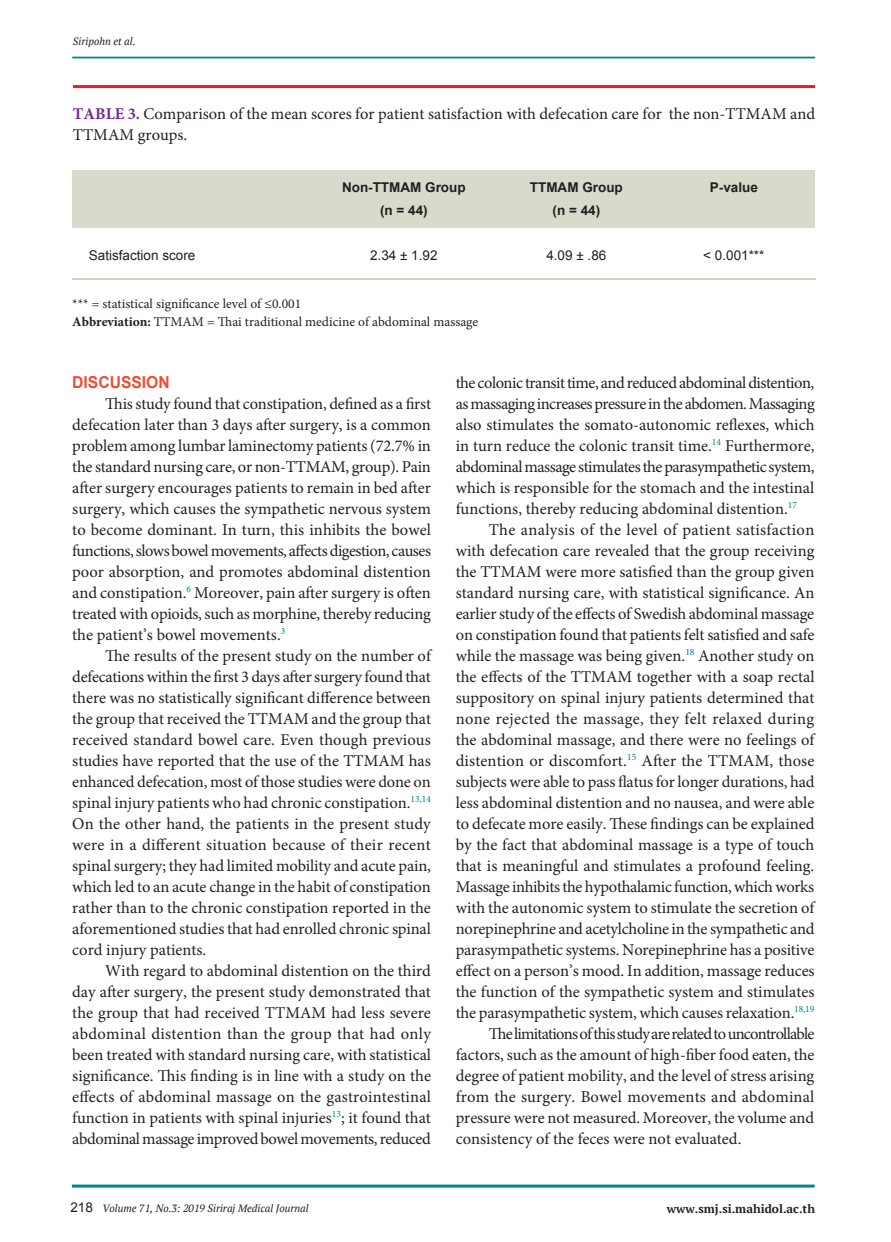
<style>
.page{position:relative;width:891px;height:1242px;background:#fff}
.page>*{position:absolute;margin:0;border:0;box-sizing:border-box;transform-origin:0 0}
.t1{font:16.5px/21px "Minion Pro";color:#231f20;text-align:justify}
.t2{font:700 16.5px "Arial";color:#ef4d35;scale:.95 1}
.t3{font:13.5px "Minion Pro";color:#231f20}
.t4{font:700 13.5px "Arial";color:#231f20}
.t5{font:13.5px "Arial";color:#231f20}
.t6{font:700 12px "PT Serif";color:#231f20}
.t7{font:italic 10.5px "PT Serif";color:#231f20}
.s1{font-weight:700;color:#722b91}
.s2{font-weight:700}
.s3{font-family:"Arial";font-style:normal;font-size:13.5px}
</style>
<div class="page">
<hr style="left:72px;top:57px;width:743px;height:1px;background:#008689">
<hr style="left:72px;top:1185px;width:743px;height:3px;background:#008689">
<div style="left:73px;top:170px;width:742px;height:57px;background:#d7dbcb"></div>
<hr style="left:72px;top:278px;width:743px;height:2px;background:#d0d5c4">
<hr style="left:73px;top:85px;width:742px;height:3px;background:#ee1d23">
<p class="t7" style="left:73px;top:35px;width:64px">Siripohn et al.</p>
<p class="t1" style="left:73px;top:103px;width:744px"><span class="s1">TABLE 3.</span> Comparison of the mean scores for patient satisfaction with defecation care for the non-TTMAM and<br>TTMAM groups.</p>
<p class="t4" style="left:342px;top:178px;width:125px">Non-TTMAM Group</p>
<p class="t4" style="left:530px;top:178px;width:94px">TTMAM Group</p>
<p class="t4" style="left:710px;top:178px;width:50px">P-value</p>
<p class="t4" style="left:380px;top:201px;width:49px">(n = 44)</p>
<p class="t4" style="left:553px;top:201px;width:49px">(n = 44)</p>
<p class="t5" style="left:89px;top:246px;width:108px">Satisfaction score</p>
<p class="t5" style="left:370px;top:246px;width:69px">2.34 ± 1.92</p>
<p class="t5" style="left:546px;top:246px;width:61px">4.09 ± .86</p>
<p class="t5" style="left:703px;top:246px;width:63px">&lt; 0.001***</p>
<p class="t3" style="left:72px;top:294px;width:230px">*** = statistical significance level of ≤0.001</p>
<p class="t3" style="left:72px;top:312px;width:408px"><span class="s2">Abbreviation:</span> TTMAM = Thai traditional medicine of abdominal massage</p>
<p class="t2" style="left:72px;top:371px;width:104px">DISCUSSION</p>
<p class="t1" style="left:72px;top:393px;width:360px;text-indent:33px">This study found that constipation, defined as a first defecation later than 3 days after surgery, is a common problem among lumbar laminectomy patients (72.7% in the standard nursing care, or non-TTMAM, group). Pain after surgery encourages patients to remain in bed after surgery, which causes the sympathetic nervous system to become dominant. In turn, this inhibits the bowel functions, slows bowel movements, affects digestion, causes poor absorption, and promotes abdominal distention and constipation.<sup>6</sup> Moreover, pain after surgery is often treated with opioids, such as morphine, thereby reducing the patient’s bowel movements.<sup>3</sup></p>
<p class="t1" style="left:72px;top:645px;width:360px;text-indent:33px">The results of the present study on the number of defecations within the first 3 days after surgery found that there was no statistically significant difference between the group that received the TTMAM and the group that received standard bowel care. Even though previous studies have reported that the use of the TTMAM has enhanced defecation, most of those studies were done on spinal injury patients who had chronic constipation.<sup>13,14<br></sup>On the other hand, the patients in the present study were in a different situation because of their recent spinal surgery; they had limited mobility and acute pain, which led to an acute change in the habit of constipation rather than to the chronic constipation reported in the aforementioned studies that had enrolled chronic spinal cord injury patients.</p>
<p class="t1" style="left:72px;top:960px;width:360px;text-indent:33px">With regard to abdominal distention on the third day after surgery, the present study demonstrated that the group that had received TTMAM had less severe abdominal distention than the group that had only been treated with standard nursing care, with statistical significance. This finding is in line with a study on the effects of abdominal massage on the gastrointestinal function in patients with spinal injuries<sup>13</sup>; it found that abdominal massage improved bowel movements, reduced</p>
<p class="t1" style="left:456px;top:372px;width:360px">the colonic transit time, and reduced abdominal distention, as massaging increases pressure in the abdomen. Massaging also stimulates the somato-autonomic reflexes, which in turn reduce the colonic transit time.<sup>14</sup> Furthermore, abdominal massage stimulates the parasympathetic system, which is responsible for the stomach and the intestinal functions, thereby reducing abdominal distention.<sup>17</sup></p>
<p class="t1" style="left:456px;top:519px;width:360px;text-indent:33px">The analysis of the level of patient satisfaction with defecation care revealed that the group receiving the TTMAM were more satisfied than the group given standard nursing care, with statistical significance. An earlier study of the effects of Swedish abdominal massage on constipation found that patients felt satisfied and safe while the massage was being given.<sup>18</sup> Another study on the effects of the TTMAM together with a soap rectal suppository on spinal injury patients determined that none rejected the massage, they felt relaxed during the abdominal massage, and there were no feelings of distention or discomfort.<sup>15</sup> After the TTMAM, those subjects were able to pass flatus for longer durations, had less abdominal distention and no nausea, and were able to defecate more easily. These findings can be explained by the fact that abdominal massage is a type of touch that is meaningful and stimulates a profound feeling.<br>Massage inhibits the hypothalamic function, which works with the autonomic system to stimulate the secretion of norepinephrine and acetylcholine in the sympathetic and parasympathetic systems. Norepinephrine has a positive effect on a person’s mood. In addition, massage reduces the function of the sympathetic system and stimulates the parasympathetic system, which causes relaxation.<sup>18,19</sup></p>
<p class="t1" style="left:456px;top:1023px;width:360px;text-indent:33px">The limitations of this study are related to uncontrollable factors, such as the amount of high-fiber food eaten, the degree of patient mobility, and the level of stress arising from the surgery. Bowel movements and abdominal pressure were not measured. Moreover, the volume and consistency of the feces were not evaluated.</p>
<p class="t7" style="left:70px;top:1202px;width:240px"><span class="s3">218</span> Volume 71, No.3: 2019 Siriraj Medical Journal</p>
<p class="t6" style="left:667px;top:1201px;width:150px">www.smj.si.mahidol.ac.th</p>
</div>
